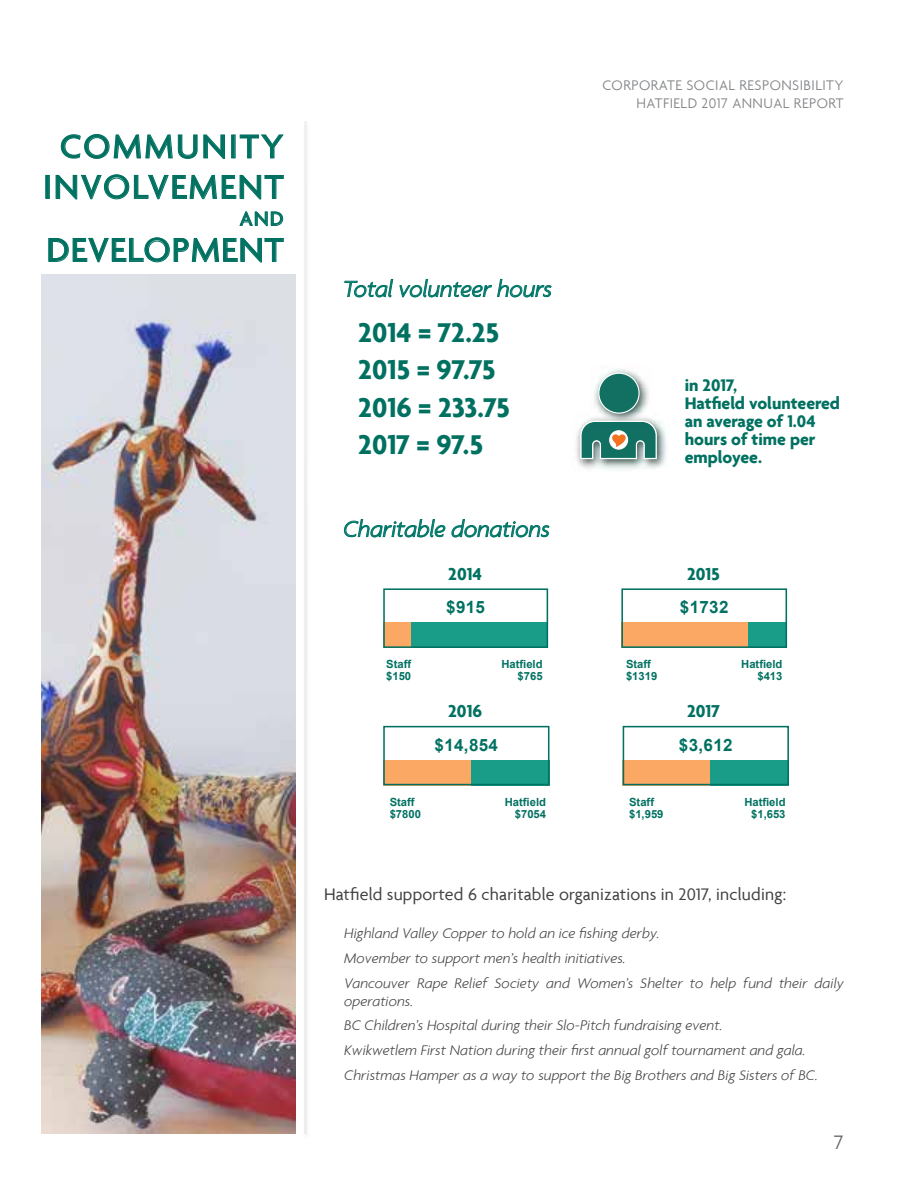
<style>
.page{position:relative;width:918px;height:1188px;background:#fff}
.page>*{position:absolute;margin:0;border:0;box-sizing:border-box;transform-origin:0 0}
.t1{font:500 36px "Agenda";letter-spacing:.03em;color:#007161}
.t2{font:700 29.25px/37.5px "Agenda";color:#007161}
.t3{font:italic 300 24px "Agenda";color:#007a6c}
.t4{font:500 21px "Agenda";color:#007161}
.t5{font:300 21px "Agenda";color:#636466}
.t6{font:700 18.6px "Agenda";color:#007161}
.t7{font:700 18px/18px "Agenda";color:#007161}
.t8{font:18px "Agenda";letter-spacing:.01em;color:#414042}
.t9{font:700 16.95px "Arial";letter-spacing:.02em;color:#007161}
.t10{font:italic 300 15px/24.8px "Agenda";letter-spacing:.005em;color:#414042}
.t11{font:300 15px/18px "Agenda";letter-spacing:.03em;color:#808285;text-align:right}
.t12{font:700 11.25px/12px "Arial";color:#007161}
</style>
<div class="page">
<div style="left:303px;top:121px;width:8px;height:1019px;background:#000;opacity:.06"></div>
<hr style="left:304px;top:122px;width:2px;height:1012px;background:#ededee">
<img style="left:42px;top:274px;width:254px;height:860px">
<div style="left:410px;top:623px;width:138px;height:25px;background:#199d89"></div>
<div style="left:383px;top:623px;width:27px;height:25px;background:#faa863"></div>
<div style="left:748px;top:623px;width:39px;height:25px;background:#199d89"></div>
<div style="left:621px;top:623px;width:127px;height:25px;background:#faa863"></div>
<div style="left:471px;top:760px;width:78px;height:25px;background:#199d89"></div>
<div style="left:383px;top:760px;width:88px;height:25px;background:#faa863"></div>
<div style="left:383px;top:588px;width:165px;height:60px;border:2px solid #007161"></div>
<div style="left:621px;top:588px;width:166px;height:60px;border:2px solid #007161"></div>
<div style="left:383px;top:726px;width:166px;height:59px;border:2px solid #007161"></div>
<svg style="left:61px;top:134px;width:164px;height:25px"></svg>
<div style="left:231px;top:135px;width:5px;height:23px;border:1px solid #007161"></div>
<svg style="left:239px;top:134px;width:45px;height:25px"></svg>
<div style="left:45px;top:175px;width:5px;height:24px;border:1px solid #007161"></div>
<svg style="left:55px;top:174px;width:229px;height:26px"></svg>
<svg style="left:239px;top:211px;width:44px;height:16px"></svg>
<svg style="left:48px;top:237px;width:236px;height:26px"></svg>
<svg style="left:344px;top:279px;width:208px;height:19px"></svg>
<img style="left:576px;top:419px;width:91px;height:51px">
<img style="left:590px;top:369px;width:63px;height:52px">
<svg style="left:598px;top:373px;width:42px;height:41px;background:#4c9085"></svg>
<svg style="left:580px;top:421px;width:77px;height:38px;background:#528f83"></svg>
<svg style="left:344px;top:519px;width:206px;height:19px"></svg>
<div style="left:710px;top:760px;width:79px;height:25px;background:#199d89"></div>
<div style="left:623px;top:760px;width:87px;height:25px;background:#faa863"></div>
<div style="left:623px;top:726px;width:166px;height:59px;border:2px solid #007161"></div>
<h1 class="t1" style="left:60px;top:124px;width:50px">COMMUNIT</h1>
<h1 class="t1" style="left:261px;top:124px;width:24px">Y</h1>
<h1 class="t1" style="left:43px;top:165px;width:36px">INVO</h1>
<h1 class="t1" style="left:132px;top:165px;width:129px">LVEMENT</h1>
<h3 class="t4" style="left:240px;top:206px;width:29px">AND</h3>
<h1 class="t1" style="left:47px;top:228px;width:123px">DEVELOPM</h1>
<h1 class="t1" style="left:221px;top:228px;width:40px">ENT</h1>
<p class="t11" style="left:602px;top:76px;width:243px">CORPORATE SOCIAL RESPONSIBILITY<br>HATFIELD 2017 ANNUAL REPORT</p>
<h3 class="t3" style="left:343px;top:275px;width:210px">Total volunteer hours</h3>
<h2 class="t2" style="left:358px;top:313px;width:153px">2014 = 72.25<br>2015 = 97.75<br>2016 = 233.75<br>2017 = 97.5</h2>
<h3 class="t3" style="left:343px;top:515px;width:208px">Charitable donations</h3>
<p class="t7" style="left:685px;top:375px;width:157px">in 2017,<br>Hatfield volunteered an average of 1.04 hours of time per employee.</p>
<p class="t6" style="left:448px;top:563px;width:35px">2014</p>
<p class="t6" style="left:687px;top:563px;width:34px">2015</p>
<p class="t9" style="left:446px;top:596px;width:40px">$915</p>
<p class="t9" style="left:680px;top:596px;width:50px">$1732</p>
<p class="t12" style="left:386px;top:659px;width:27px">Staff $150</p>
<p class="t12" style="left:501px;top:659px;width:43px;text-align:right">Hatfield $765</p>
<p class="t12" style="left:626px;top:659px;width:33px">Staff $1319</p>
<p class="t12" style="left:741px;top:659px;width:43px;text-align:right">Hatfield $413</p>
<p class="t6" style="left:448px;top:700px;width:35px">2016</p>
<p class="t9" style="left:435px;top:734px;width:65px">$14,854</p>
<p class="t12" style="left:390px;top:796px;width:33px">Staff $7800</p>
<p class="t12" style="left:505px;top:796px;width:43px;text-align:right">Hatfield $7054</p>
<p class="t6" style="left:687px;top:700px;width:34px">2017</p>
<p class="t9" style="left:679px;top:734px;width:55px">$3,612</p>
<p class="t12" style="left:629px;top:796px;width:36px">Staff $1,959</p>
<p class="t12" style="left:744px;top:796px;width:43px;text-align:right">Hatfield $1,653</p>
<p class="t8" style="left:324px;top:883px;width:464px">Hatfield supported 6 charitable organizations in 2017, including:</p>
<p class="t10" style="left:344px;top:921px;width:501px">Highland Valley Copper to hold an ice fishing derby.<br>Movember to support men’s health initiatives.<br>Vancouver Rape Relief Society and Women’s Shelter to help fund their daily</p>
<p class="t10" style="left:344px;top:988px;width:475px">operations.<br>BC Children’s Hospital during their Slo-Pitch fundraising event.<br>Kwikwetlem First Nation during their first annual golf tournament and gala.<br>Christmas Hamper as a way to support the Big Brothers and Big Sisters of BC.</p>
<h3 class="t5" style="left:834px;top:1130px;width:11px">7</h3>
</div>
